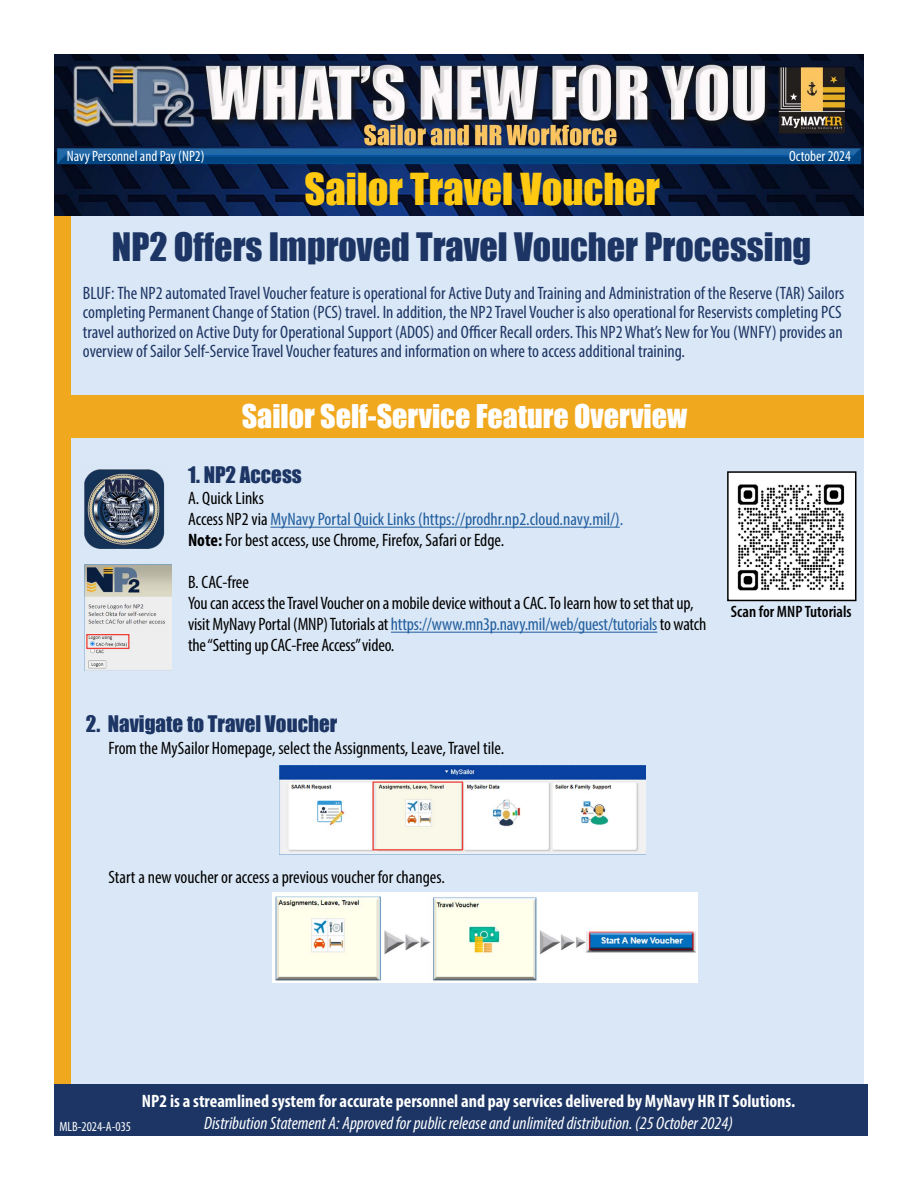
<style>
.page{position:relative;width:918px;height:1188px;background:#fff}
.page>*{position:absolute;margin:0;border:0;box-sizing:border-box;transform-origin:0 0}
.t1{font:40.5px "Impact";color:#ffc912}
.t2{font:36px "Impact";color:#1c3564}
.t3{font:30px "Impact";color:#fff}
.t4{font:21px "Impact";color:#1c3564}
.t5{font:condensed 18px/21px "Myriad Pro";letter-spacing:-.005em;color:#000}
.t6{font:condensed 18px/19.5px "Myriad Pro";color:#1c3564}
.t7{font:700 condensed 18px "Myriad Pro";color:#fff}
.t8{font:italic condensed 18px "Myriad Pro";color:#fff}
.t9{font:600 condensed 16.5px "Myriad Pro";color:#000}
.t10{font:condensed 15px "Myriad Pro";color:#fff}
.t11{font:condensed 13.5px "Myriad Pro";color:#fff}
.s1{color:#215e9e}
.s2{font-weight:700}
</style>
<div class="page">
<div style="left:54px;top:150px;width:810px;height:986px;background:#dae7f6"></div>
<div style="left:54px;top:56px;width:16px;height:1066px;background:#f0a81f"></div>
<div style="left:54px;top:1084px;width:813px;height:52px;background:#1c3564"></div>
<img style="left:273px;top:893px;width:425px;height:90px">
<img style="left:280px;top:766px;width:366px;height:88px">
<div style="left:372px;top:781px;width:91px;height:69px;border:1px solid #ef3e37"></div>
<div style="left:54px;top:395px;width:810px;height:43px;background:#f0a81f"></div>
<img style="left:54px;top:54px;width:810px;height:162px">
<hr style="left:270px;top:527px;width:350px;height:1px;background:#215e9e">
<hr style="left:391px;top:632px;width:266px;height:1px;background:#215e9e">
<img style="left:84px;top:469px;width:81px;height:79px">
<img style="left:85px;top:565px;width:86px;height:106px">
<div style="left:86px;top:634px;width:43px;height:15px;border:1px solid #ef3e37"></div>
<img style="left:730px;top:474px;width:123px;height:124px">
<div style="left:727px;top:471px;width:129px;height:130px;border:2px solid #000"></div>
<p class="t10" style="left:67px;top:147px;width:139px">Navy Personnel and Pay (NP2)</p>
<p class="t10" style="left:789px;top:147px;width:63px">October 2024</p>
<h1 class="t1" style="left:304px;top:158px;width:357px">Sailor Travel Voucher</h1>
<h2 class="t2" style="left:112px;top:219px;width:701px">NP2 Offers Improved Travel Voucher Processing</h2>
<p class="t6" style="left:83px;top:283px;width:763px">BLUF: The NP2 automated Travel Voucher feature is operational for Active Duty and Training and Administration of the Reserve (TAR) Sailors completing Permanent Change of Station (PCS) travel. In addition, the NP2 Travel Voucher is also operational for Reservists completing PCS travel authorized on Active Duty for Operational Support (ADOS) and Officer Recall orders. This NP2 What’s New for You (WNFY) provides an overview of Sailor Self-Service Travel Voucher features and information on where to access additional training.</p>
<h3 class="t3" style="left:242px;top:393px;width:447px">Sailor Self-Service Feature Overview</h3>
<p class="t4" style="left:188px;top:459px;width:115px">1. NP2 Access</p>
<p class="t5" style="left:188px;top:488px;width:437px">A. Quick Links<br>Access NP2 via <span class="s1">MyNavy Portal Quick Links (https://prodhr.np2.cloud.navy.mil/).<br></span><span class="s2">Note:</span> For best access, use Chrome, Firefox, Safari or Edge.</p>
<p class="t5" style="left:188px;top:572px;width:520px">B. CAC-free<br>You can access the Travel Voucher on a mobile device without a CAC. To learn how to set that up, visit MyNavy Portal (MNP) Tutorials at <span class="s1">https://www.mn3p.navy.mil/web/guest/tutorials</span> to watch the “Setting up CAC-Free Access” video.</p>
<p class="t4" style="left:86px;top:707px;width:253px">2. Navigate to Travel Voucher</p>
<p class="t5" style="left:108px;top:737px;width:397px">From the MySailor Homepage, select the Assignments, Leave, Travel tile.</p>
<p class="t9" style="left:731px;top:602px;width:122px">Scan for MNP Tutorials</p>
<p class="t5" style="left:108px;top:866px;width:338px">Start a new voucher or access a previous voucher for changes.</p>
<p class="t11" style="left:59px;top:1119px;width:73px">MLB-2024-A-035</p>
<p class="t7" style="left:142px;top:1090px;width:655px">NP2 is a streamlined system for accurate personnel and pay services delivered by MyNavy HR IT Solutions.</p>
<p class="t8" style="left:204px;top:1112px;width:530px">Distribution Statement A: Approved for public release and unlimited distribution. (25 October 2024)</p>
</div>
